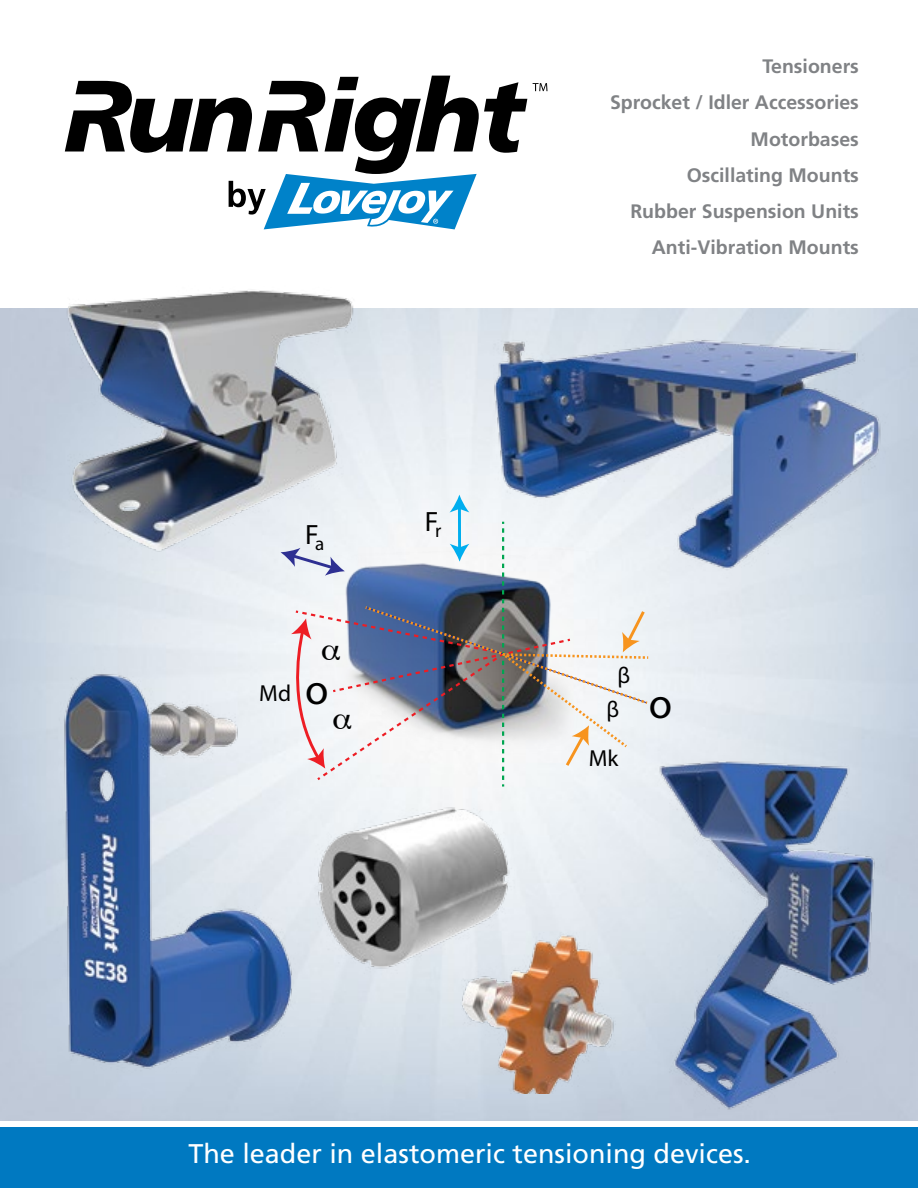
<style>
.page{position:relative;width:918px;height:1188px;background:#fff}
.page>*{position:absolute;margin:0;border:0;box-sizing:border-box;transform-origin:0 0}
.t1{font:42.6px "Myriad Pro";color:#000}
.t2{font:27.9px "Myriad Pro";color:#000}
.t3{font:27px "Frutiger LT";color:#fff}
.t4{font:23.25px "Myriad Pro";color:#000}
.t5{font:22.8px "Myriad Pro";color:#000}
.t6{font:700 19.5px/36.3px "Frutiger LT";color:#808285;text-align:right}
</style>
<div class="page">
<svg style="left:65px;top:76px;width:462px;height:153px"></svg>
<svg style="left:533px;top:83px;width:14px;height:8px"></svg>
<hr style="left:458px;top:507px;width:3px;height:42px;background:#00aeef">
<svg style="left:450px;top:495px;width:19px;height:17px"></svg>
<img style="left:19px;top:290px;width:384px;height:305px">
<img style="left:482px;top:315px;width:418px;height:267px">
<img style="left:35px;top:654px;width:271px;height:429px">
<img style="left:302px;top:796px;width:212px;height:181px">
<div style="left:0;top:1128px;width:918px;height:60px;background:#0079c1"></div>
<img style="left:621px;top:738px;width:284px;height:390px">
<img style="left:454px;top:932px;width:172px;height:162px">
<svg style="left:281px;top:522px;width:368px;height:265px"></svg>
<h2 class="t2" style="left:305px;top:518px;width:21px">F<sub>a</sub></h2>
<p class="t4" style="left:259px;top:679px;width:33px">Md</p>
<h1 class="t1" style="left:305px;top:664px;width:25px">o</h1>
<h2 class="t2" style="left:425px;top:504px;width:18px">F<sub>r</sub></h2>
<p class="t6" style="left:610px;top:48px;width:250px">Tensioners<br>Sprocket / Idler Accessories<br>Motorbases<br>Oscillating Mounts<br>Rubber Suspension Units<br>Anti-Vibration Mounts</p>
<p class="t5" style="left:618px;top:661px;width:14px">β</p>
<p class="t5" style="left:607px;top:696px;width:14px">β</p>
<p class="t4" style="left:589px;top:744px;width:31px">Mk</p>
<h1 class="t1" style="left:649px;top:678px;width:25px">o</h1>
<h3 class="t3" style="left:188px;top:1138px;width:564px">The leader in elastomeric tensioning devices.</h3>
</div>
